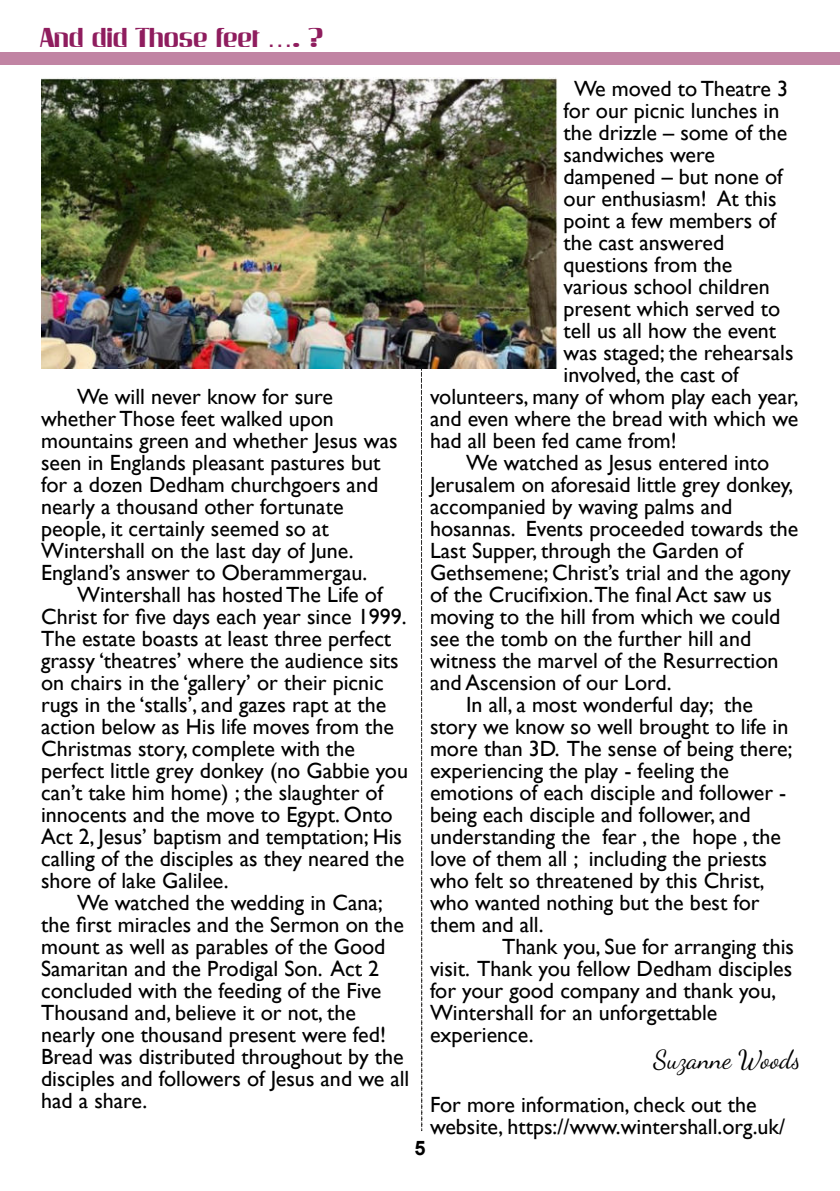
<style>
.page{position:relative;width:840px;height:1191px;background:#fff}
.page>*{position:absolute;margin:0;border:0;box-sizing:border-box;transform-origin:0 0}
.t1{font:26px "Invers SF";letter-spacing:-.01em;color:#8f1d5e}
.t2{font:26px "Dancing Script";color:#000}
.t3{font:22px/22px "Gill Sans";color:#000}
.t4{font:700 20px "Arial";color:#000}
.s1{font-family:"Arial"}
</style>
<div class="page">
<div style="left:0;top:52px;width:839px;height:12px;background:#c184a3"></div>
<svg style="left:421px;top:369px;width:1px;height:762px"></svg>
<img style="left:41px;top:77px;width:516px;height:292px">
<p class="t1" style="left:40px;top:16px;width:284px">And did Those feet <span class="s1">…</span>. ?</p>
<p class="t3" style="left:574px;top:78px;width:215px">We moved to Theatre 3</p>
<p class="t3" style="left:563px;top:100px;width:217px">for our picnic lunches in</p>
<p class="t3" style="left:563px;top:122px;width:225px">the drizzle – some of the</p>
<p class="t3" style="left:563px;top:144px;width:153px">sandwiches were</p>
<p class="t3" style="left:563px;top:166px;width:220px">dampened – but none of</p>
<p class="t3" style="left:563px;top:188px;width:214px">our enthusiasm! At this</p>
<p class="t3" style="left:563px;top:210px;width:214px">point a few members of</p>
<p class="t3" style="left:563px;top:232px;width:162px">the cast answered</p>
<p class="t3" style="left:563px;top:254px;width:170px">questions from the</p>
<p class="t3" style="left:563px;top:276px;width:207px">various school children</p>
<p class="t3" style="left:563px;top:298px;width:218px">present which served to</p>
<p class="t3" style="left:563px;top:320px;width:214px">tell us all how the event</p>
<p class="t3" style="left:563px;top:342px;width:231px">was staged; the rehearsals</p>
<p class="t3" style="left:563px;top:364px;width:176px">involved, the cast of</p>
<p class="t3" style="left:430px;top:386px;width:370px">volunteers, many of whom play each year,</p>
<p class="t3" style="left:430px;top:408px;width:369px">and even where the bread with which we</p>
<p class="t3" style="left:430px;top:430px;width:248px">had all been fed came from!</p>
<p class="t3" style="left:466px;top:452px;width:305px">We watched as Jesus entered into</p>
<p class="t3" style="left:430px;top:474px;width:365px">Jerusalem on aforesaid little grey donkey,</p>
<p class="t3" style="left:430px;top:496px;width:304px">accompanied by waving palms and</p>
<p class="t3" style="left:430px;top:518px;width:369px">hosannas. Events proceeded towards the</p>
<p class="t3" style="left:430px;top:540px;width:314px">Last Supper, through the Garden of</p>
<p class="t3" style="left:430px;top:562px;width:362px">Gethsemene; Christ’s trial and the agony</p>
<p class="t3" style="left:430px;top:584px;width:343px">of the Cruci昀椀xion.The 昀椀nal Act saw us</p>
<p class="t3" style="left:430px;top:606px;width:352px">moving to the hill from which we could</p>
<p class="t3" style="left:430px;top:628px;width:322px">see the tomb on the further hill and</p>
<p class="t3" style="left:430px;top:650px;width:350px">witness the marvel of the Resurrection</p>
<p class="t3" style="left:430px;top:672px;width:243px">and Ascension of our Lord.</p>
<p class="t3" style="left:466px;top:694px;width:288px">In all, a most wonderful day; the</p>
<p class="t3" style="left:430px;top:716px;width:359px">story we know so well brought to life in</p>
<p class="t3" style="left:430px;top:738px;width:364px">more than 3D. The sense of being there;</p>
<p class="t3" style="left:430px;top:760px;width:300px">experiencing the play - feeling the</p>
<p class="t3" style="left:430px;top:782px;width:357px">emotions of each disciple and follower -</p>
<p class="t3" style="left:430px;top:804px;width:322px">being each disciple and follower, and</p>
<p class="t3" style="left:430px;top:826px;width:352px">understanding the fear , the hope , the</p>
<p class="t3" style="left:430px;top:848px;width:338px">love of them all ; including the priests</p>
<p class="t3" style="left:430px;top:870px;width:336px">who felt so threatened by this Christ,</p>
<p class="t3" style="left:430px;top:892px;width:331px">who wanted nothing but the best for</p>
<p class="t3" style="left:430px;top:914px;width:115px">them and all.</p>
<p class="t3" style="left:502px;top:936px;width:293px">Thank you, Sue for arranging this</p>
<p class="t3" style="left:430px;top:958px;width:363px">visit. Thank you fellow Dedham disciples</p>
<p class="t3" style="left:430px;top:980px;width:347px">for your good company and thank you,</p>
<p class="t3" style="left:430px;top:1002px;width:289px">Wintershall for an unforgettable</p>
<p class="t3" style="left:430px;top:1024px;width:105px">experience.</p>
<p class="t2" style="left:653px;top:1039px;width:149px">Suzanne Woods</p>
<p class="t3" style="left:430px;top:1094px;width:356px">For more information, check out the website, https://www.wintershall.org.uk/</p>
<p class="t3" style="left:41px;top:386px;width:358px;text-indent:36px">We will never know for sure whether Those feet walked upon mountains green and whether Jesus was seen in Englands pleasant pastures but for a dozen Dedham churchgoers and nearly a thousand other fortunate people, it certainly seemed so at Wintershall on the last day of June.<br>England’s answer to Oberammergau.</p>
<p class="t3" style="left:41px;top:584px;width:368px;text-indent:36px">Wintershall has hosted The Life of Christ for 昀椀ve days each year since 1999.<br>The estate boasts at least three perfect grassy ‘theatres’ where the audience sits on chairs in the ‘gallery’ or their picnic rugs in the ‘stalls’, and gazes rapt at the action below as His life moves from the Christmas story, complete with the perfect little grey donkey (no Gabbie you can’t take him home) ; the slaughter of innocents and the move to Egypt. Onto Act 2, Jesus’ baptism and temptation; His calling of the disciples as they neared the shore of lake Galilee.</p>
<p class="t3" style="left:41px;top:892px;width:369px;text-indent:36px">We watched the wedding in Cana; the 昀椀rst miracles and the Sermon on the mount as well as parables of the Good Samaritan and the Prodigal Son. Act 2 concluded with the feeding of the Five Thousand and, believe it or not, the nearly one thousand present were fed!<br>Bread was distributed throughout by the disciples and followers of Jesus and we all had a share.</p>
<p class="t4" style="left:414px;top:1133px;width:13px">5</p>
</div>
